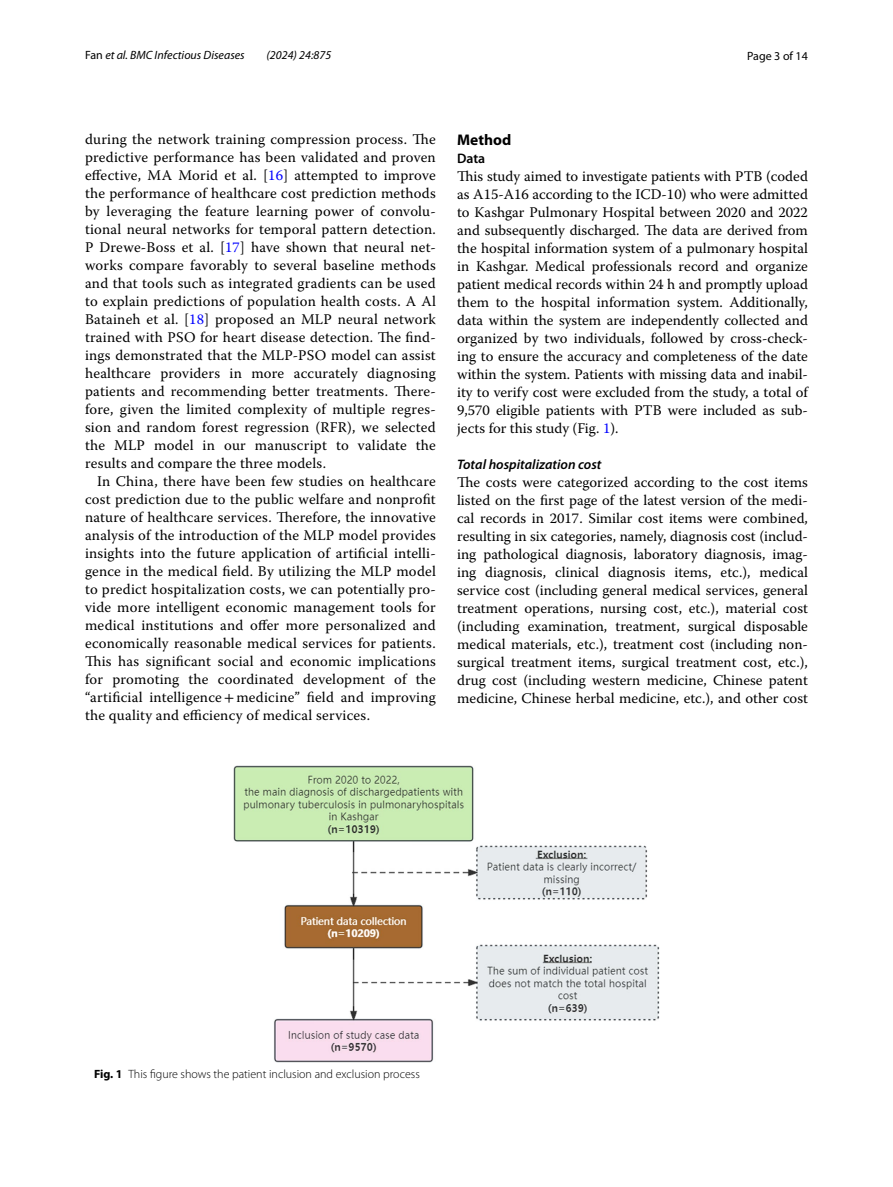
<style>
.page{position:relative;width:893px;height:1187px;background:#fff}
.page>*{position:absolute;margin:0;border:0;box-sizing:border-box;transform-origin:0 0}
.t1{font:700 15.45px "Myriad Pro";color:#000}
.t2{font:14.7px/18px "Warnock Pro";letter-spacing:.01em;color:#000;text-align:justify}
.t3{font:italic 600 13.8px "Myriad Pro";color:#000}
.t4{font:600 13.8px "Myriad Pro";color:#000}
.t5{font:300 12px "Myriad Pro";color:#000}
.t6{font:italic 12px "Myriad Pro";color:#000}
.t7{font:12px "Myriad Pro";color:#000}
.s1{font-style:normal}
.s2{color:#00f}
.s3{font-family:"STIX"}
.s4{font-weight:700}
</style>
<div class="page">
<img style="left:234px;top:765px;width:425px;height:297px">
<p class="t6" style="left:85px;top:48px;width:161px"><span class="s1">Fan</span> et al. BMC Infectious Diseases</p>
<p class="t6" style="left:267px;top:48px;width:66px">(2024) 24:875</p>
<p class="t7" style="left:747px;top:48px;width:62px">Page 3 of 14</p>
<p class="t2" style="left:85px;top:130px;width:352px">during the network training compression process. The predictive performance has been validated and proven effective, MA Morid et al. [<span class="s2">16</span>] attempted to improve the performance of healthcare cost prediction methods by leveraging the feature learning power of convolu&shy;tional neural networks for temporal pattern detection.<br>P Drewe-Boss et al. [<span class="s2">17</span>] have shown that neural net&shy;works compare favorably to several baseline methods and that tools such as integrated gradients can be used to explain predictions of population health costs. A Al Bataineh et al. [<span class="s2">18</span>] proposed an MLP neural network trained with PSO for heart disease detection. The find&shy;ings demonstrated that the MLP-PSO model can assist healthcare providers in more accurately diagnosing patients and recommending better treatments. There&shy;fore, given the limited complexity of multiple regres&shy;sion and random forest regression (RFR), we selected the MLP model in our manuscript to validate the results and compare the three models.</p>
<p class="t2" style="left:85px;top:472px;width:352px;text-indent:12px">In China, there have been few studies on healthcare cost prediction due to the public welfare and nonprofit nature of healthcare services. Therefore, the innovative analysis of the introduction of the MLP model provides insights into the future application of artificial intelli&shy;gence in the medical field. By utilizing the MLP model to predict hospitalization costs, we can potentially pro&shy;vide more intelligent economic management tools for medical institutions and offer more personalized and economically reasonable medical services for patients.<br>This has significant social and economic implications for promoting the coordinated development of the “artificial intelligence<span class="s3">+</span> medicine” field and improving the quality and efficiency of medical services.</p>
<p class="t1" style="left:457px;top:129px;width:56px">Method</p>
<p class="t4" style="left:457px;top:149px;width:30px">Data</p>
<p class="t2" style="left:457px;top:166px;width:352px">This study aimed to investigate patients with PTB (coded as A15-A16 according to the ICD-10) who were admitted to Kashgar Pulmonary Hospital between 2020 and 2022 and subsequently discharged. The data are derived from the hospital information system of a pulmonary hospital in Kashgar. Medical professionals record and organize patient medical records within 24 h and promptly upload them to the hospital information system. Additionally, data within the system are independently collected and organized by two individuals, followed by cross-check&shy;ing to ensure the accuracy and completeness of the date within the system. Patients with missing data and inabil&shy;ity to verify cost were excluded from the study, a total of 9,570 eligible patients with PTB were included as sub&shy;jects for this study (Fig. <span class="s2">1</span>).</p>
<p class="t3" style="left:457px;top:455px;width:146px">Total hospitalization cost</p>
<p class="t2" style="left:457px;top:472px;width:352px">The costs were categorized according to the cost items listed on the first page of the latest version of the medi&shy;cal records in 2017. Similar cost items were combined, resulting in six categories, namely, diagnosis cost (includ&shy;ing pathological diagnosis, laboratory diagnosis, imag&shy;ing diagnosis, clinical diagnosis items, etc.), medical service cost (including general medical services, general treatment operations, nursing cost, etc.), material cost (including examination, treatment, surgical disposable medical materials, etc.), treatment cost (including non&shy;surgical treatment items, surgical treatment cost, etc.), drug cost (including western medicine, Chinese patent medicine, Chinese herbal medicine, etc.), and other cost</p>
<p class="t5" style="left:94px;top:1067px;width:327px"><span class="s4">Fig. 1</span> This figure shows the patient inclusion and exclusion process</p>
</div>
